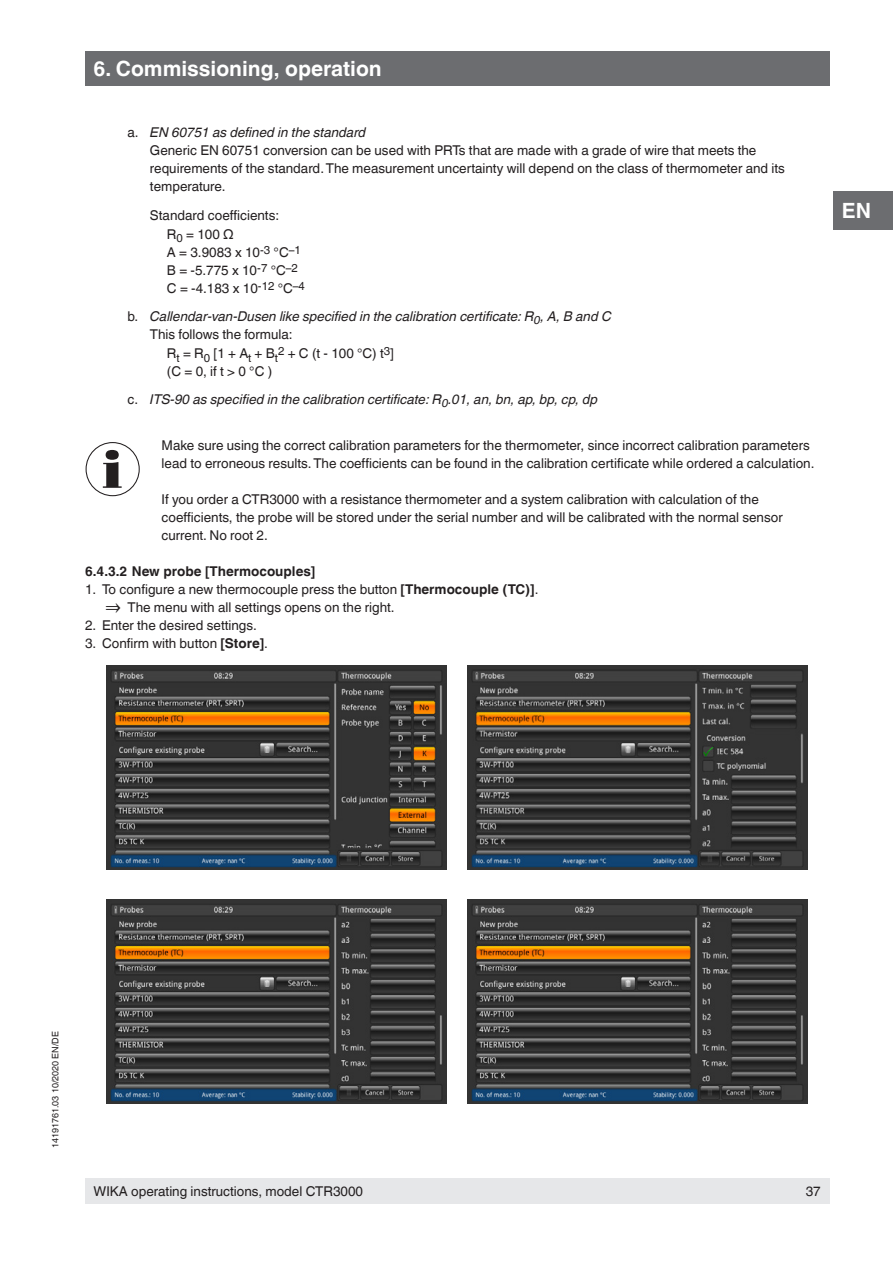
<style>
.page{position:relative;width:893px;height:1263px;background:#fff}
.page>*{position:absolute;margin:0;border:0;box-sizing:border-box;transform-origin:0 0}
.t1{font:700 21px "Helvetica World";color:#fff}
.t2{font:13.5px/18px "Helvetica World";color:#231f20}
.t3{font:italic 13.5px/18px "Helvetica World";color:#231f20}
.t4{font:700 13.5px "Helvetica World";color:#231f20}
.t5{font:9px "Helvetica World";color:#231f20}
.s1{font-style:italic}
.s2{font-style:normal}
.s3{font-weight:700}
.s4{font-size:20.4px}
</style>
<div class="page">
<div style="left:833px;top:191px;width:60px;height:39px;background:#6c6d70"></div>
<div style="left:85px;top:51px;width:744px;height:34px;background:#6c6d70"></div>
<div style="left:85px;top:1178px;width:744px;height:25px;background:#e6e7e9"></div>
<svg style="left:103px;top:450px;width:19px;height:38px"></svg>
<div style="left:86px;top:442px;width:54px;height:54px;border:1px solid #231f20;border-radius:50%"></div>
<img style="left:106px;top:666px;width:340px;height:204px">
<img style="left:468px;top:666px;width:340px;height:204px">
<img style="left:106px;top:900px;width:340px;height:204px">
<img style="left:468px;top:900px;width:340px;height:204px">
<h1 class="t1" style="left:94px;top:56px;width:290px">6. Commissioning, operation</h1>
<p class="t2" style="left:150px;top:124px;width:637px;text-indent:-22px">a. <span class="s1">EN 60751 as defined in the standard<br></span>Generic EN 60751 conversion can be used with PRTs that are made with a grade of wire that meets the requirements of the standard. The measurement uncertainty will depend on the class of thermometer and its temperature.</p>
<p class="t2" style="left:167px;top:205px;width:114px;line-height:19.4px;text-indent:-17px">Standard coefficients:<br>R<sub>0</sub> = 100 Ω</p>
<p class="t2" style="left:167px;top:243px;width:140px">A = 3.9083 x 10<sup>-3</sup> °C<sup>–1<br></sup>B = -5.775 x 10<sup>-7</sup> °C<sup>–2<br></sup>C = -4.183 x 10<sup>-12</sup> °C<sup>–4</sup></p>
<p class="t3" style="left:150px;top:307px;width:463px;text-indent:-22px"><span class="s2">b.</span> Callendar-van-Dusen like specified in the calibration certificate: R<sub>0</sub>, A, B and C<br><span class="s2">This follows the formula:</span></p>
<p class="t2" style="left:167px;top:345px;width:229px">R<sub>t</sub> = R<sub>0</sub> [1 + A<sub>t</sub> + B<sub>t</sub><sup>2</sup> + C (t - 100 °C) t<sup>3</sup>] (C = 0, if t &gt; 0 °C )</p>
<p class="t3" style="left:128px;top:390px;width:472px"><span class="s2">c.</span> ITS-90 as specified in the calibration certificate: R<sub>0</sub>.01, an, bn, ap, bp, cp, dp</p>
<p class="t2" style="left:162px;top:436px;width:654px">Make sure using the correct calibration parameters for the thermometer, since incorrect calibration parameters lead to erroneous results. The coefficients can be found in the calibration certificate while ordered a calculation.</p>
<p class="t2" style="left:162px;top:490px;width:623px">If you order a CTR3000 with a resistance thermometer and a system calibration with calculation of the coefficients, the probe will be stored under the serial number and will be calibrated with the normal sensor current. No root 2.</p>
<p class="t4" style="left:85px;top:563px;width:232px">6.4.3.2 New probe [Thermocouples]</p>
<p class="t2" style="left:106px;top:580px;width:434px;text-indent:-21px">1. To configure a new thermocouple press the button <span class="s3">[Thermocouple (TC)]</span>. <span class="s4">⇒</span> The menu with all settings opens on the right.</p>
<p class="t2" style="left:85px;top:616px;width:173px">2. Enter the desired settings.</p>
<p class="t2" style="left:85px;top:634px;width:184px">3. Confirm with button <span class="s3">[Store]</span>.</p>
<h1 class="t1" style="left:842px;top:198px;width:31px">EN</h1>
<p class="t5" style="left:50px;top:1148px;width:118px;rotate:-90deg">14191761.03 10/2020 EN/DE</p>
<p class="t2" style="left:94px;top:1182px;width:271px">WIKA operating instructions, model CTR3000</p>
<p class="t2" style="left:806px;top:1182px;width:17px">37</p>
</div>
